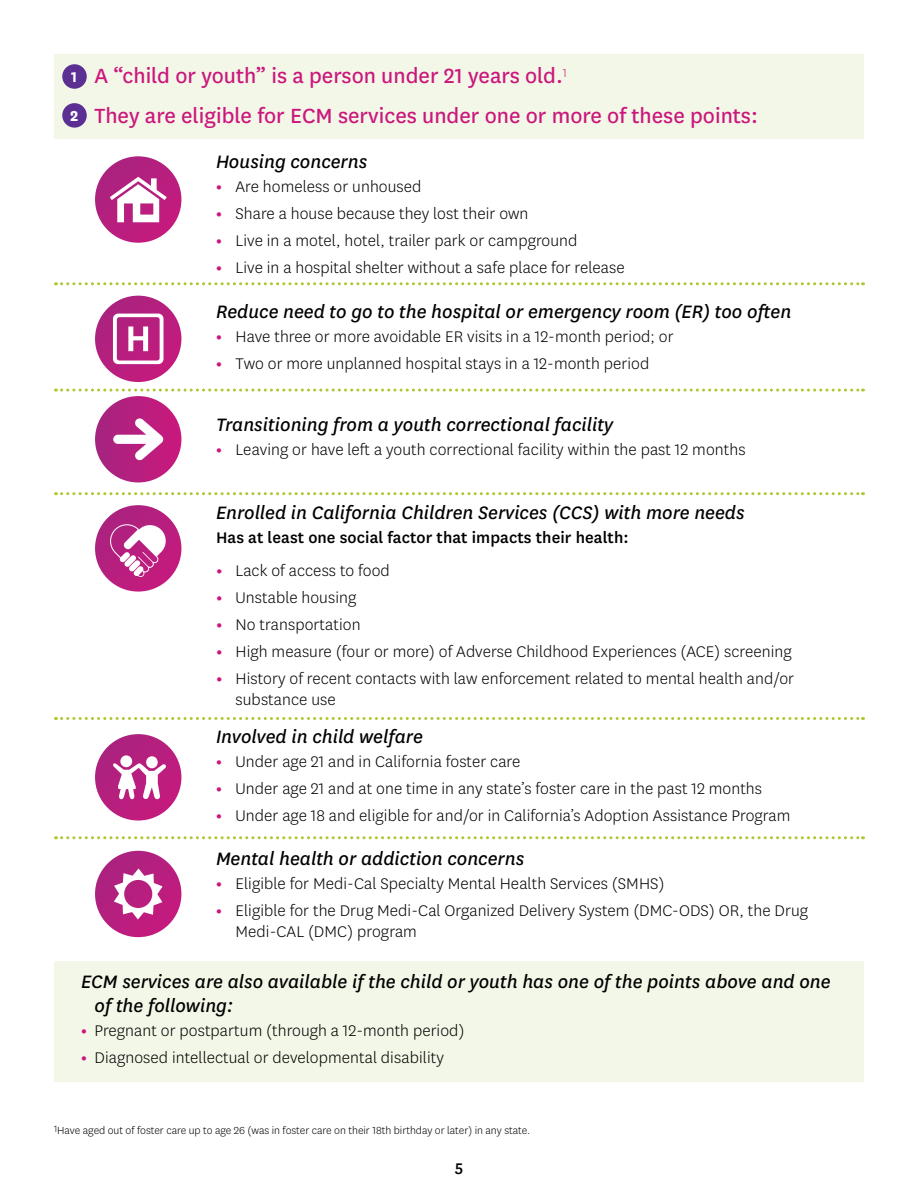
<style>
.page{position:relative;width:918px;height:1188px;background:#fff}
.page>*{position:absolute;margin:0;border:0;box-sizing:border-box;transform-origin:0 0}
.t1{font:24px "Centene Sans";color:#cb177d}
.t2{font:italic 21px/24px "Centene Sans";color:#000}
.t3{font:300 18px/21px "Centene Sans";letter-spacing:.005em;color:#000}
.t4{font:500 18px "Centene Sans";letter-spacing:.005em;color:#000}
.t5{font:300 12px "Centene Sans";color:#000}
.s1{font-weight:700;font-size:16.8px;color:#fff}
.s2{font-weight:700;color:#cb177d}
</style>
<div class="page">
<div style="left:54px;top:961px;width:810px;height:121px;background:#f3f7e7"></div>
<div style="left:54px;top:54px;width:810px;height:84px;background:#f3f7e7"></div>
<svg style="left:95px;top:296px;width:86px;height:86px;background:#b8217f"></svg>
<svg style="left:95px;top:505px;width:86px;height:87px;background:#b82380"></svg>
<svg style="left:110px;top:524px;width:57px;height:53px"></svg>
<div style="left:95px;top:734px;width:86px;height:87px;background:linear-gradient(to right,#af2681,#c01d7e);border-radius:43px"></div>
<div style="left:146px;top:756px;width:12px;height:12px;background:#fff;border-radius:50%"></div>
<div style="left:120px;top:755px;width:12px;height:12px;background:#fff;border-radius:50%"></div>
<svg style="left:56px;top:282px;width:807px;height:3px"></svg>
<svg style="left:56px;top:389px;width:807px;height:3px"></svg>
<svg style="left:56px;top:492px;width:807px;height:3px"></svg>
<svg style="left:56px;top:717px;width:807px;height:3px"></svg>
<svg style="left:56px;top:836px;width:807px;height:3px"></svg>
<div style="left:62px;top:64px;width:25px;height:25px;background:#5c2f92;border-radius:50%"></div>
<div style="left:62px;top:103px;width:25px;height:25px;background:#5c2f92;border-radius:50%"></div>
<svg style="left:95px;top:156px;width:86px;height:87px;background:#b82380"></svg>
<svg style="left:110px;top:177px;width:57px;height:45px"></svg>
<svg style="left:113px;top:314px;width:51px;height:50px"></svg>
<div style="left:95px;top:396px;width:86px;height:86px;background:linear-gradient(to right,#a52680,#c9187d);border-radius:43px"></div>
<svg style="left:113px;top:418px;width:50px;height:42px"></svg>
<svg style="left:113px;top:763px;width:53px;height:37px"></svg>
<div style="left:95px;top:851px;width:86px;height:86px;background:#b81f7e;border-radius:43px"></div>
<svg style="left:114px;top:868px;width:49px;height:51px"></svg>
<h3 class="t1" style="left:71px;top:59px;width:497px"><span class="s1">1</span> A “child or youth” is a person under 21 years old.<sup>1</sup></h3>
<h3 class="t1" style="left:70px;top:100px;width:689px"><span class="s1">2</span> They are eligible for ECM services under one or more of these points:</h3>
<h4 class="t2" style="left:216px;top:148px;width:153px">Housing concerns</h4>
<p class="t3" style="left:216px;top:175px;width:207px"><span class="s2">•</span> Are homeless or unhoused</p>
<p class="t3" style="left:216px;top:202px;width:314px"><span class="s2">•</span> Share a house because they lost their own</p>
<p class="t3" style="left:216px;top:229px;width:363px"><span class="s2">•</span> Live in a motel, hotel, trailer park or campground</p>
<p class="t3" style="left:216px;top:256px;width:410px"><span class="s2">•</span> Live in a hospital shelter without a safe place for release</p>
<h4 class="t2" style="left:216px;top:299px;width:577px">Reduce need to go to the hospital or emergency room (ER) too often</h4>
<p class="t3" style="left:216px;top:326px;width:459px"><span class="s2">•</span> Have three or more avoidable ER visits in a 12-month period; or</p>
<p class="t3" style="left:216px;top:353px;width:435px"><span class="s2">•</span> Two or more unplanned hospital stays in a 12-month period</p>
<h4 class="t2" style="left:216px;top:412px;width:399px">Transitioning from a youth correctional facility</h4>
<p class="t3" style="left:216px;top:438px;width:531px"><span class="s2">•</span> Leaving or have left a youth correctional facility within the past 12 months</p>
<h4 class="t2" style="left:216px;top:500px;width:530px">Enrolled in California Children Services (CCS) with more needs</h4>
<p class="t4" style="left:216px;top:526px;width:414px">Has at least one social factor that impacts their health:</p>
<p class="t3" style="left:216px;top:560px;width:175px"><span class="s2">•</span> Lack of access to food</p>
<p class="t3" style="left:216px;top:587px;width:142px"><span class="s2">•</span> Unstable housing</p>
<p class="t3" style="left:216px;top:614px;width:146px"><span class="s2">•</span> No transportation</p>
<p class="t3" style="left:216px;top:641px;width:577px"><span class="s2">•</span> High measure (four or more) of Adverse Childhood Experiences (ACE) screening</p>
<p class="t3" style="left:236px;top:668px;width:560px;text-indent:-20px"><span class="s2">•</span> History of recent contacts with law enforcement related to mental health and/or substance use</p>
<h4 class="t2" style="left:216px;top:724px;width:208px">Involved in child welfare</h4>
<p class="t3" style="left:216px;top:750px;width:306px"><span class="s2">•</span> Under age 21 and in California foster care</p>
<p class="t3" style="left:216px;top:777px;width:548px"><span class="s2">•</span> Under age 21 and at one time in any state’s foster care in the past 12 months</p>
<p class="t3" style="left:216px;top:804px;width:576px"><span class="s2">•</span> Under age 18 and eligible for and/or in California’s Adoption Assistance Program</p>
<h4 class="t2" style="left:216px;top:846px;width:310px">Mental health or addiction concerns</h4>
<p class="t3" style="left:216px;top:873px;width:450px"><span class="s2">•</span> Eligible for Medi-Cal Specialty Mental Health Services (SMHS)</p>
<p class="t3" style="left:236px;top:900px;width:574px;text-indent:-20px"><span class="s2">•</span> Eligible for the Drug Medi-Cal Organized Delivery System (DMC-ODS) OR, the Drug<br>Medi-CAL (DMC) program</p>
<p class="t2" style="left:95px;top:969px;width:738px;text-indent:-14px">ECM services are also available if the child or youth has one of the points above and one of the following:</p>
<p class="t3" style="left:81px;top:1020px;width:385px"><span class="s2">•</span> Pregnant or postpartum (through a 12-month period)</p>
<p class="t3" style="left:81px;top:1047px;width:364px"><span class="s2">•</span> Diagnosed intellectual or developmental disability</p>
<h3 class="t5" style="left:54px;top:1123px;width:478px"><sup>1</sup>Have aged out of foster care up to age 26 (was in foster care on their 18th birthday or later) in any state.</h3>
<p class="t4" style="left:455px;top:1156px;width:10px">5</p>
</div>
